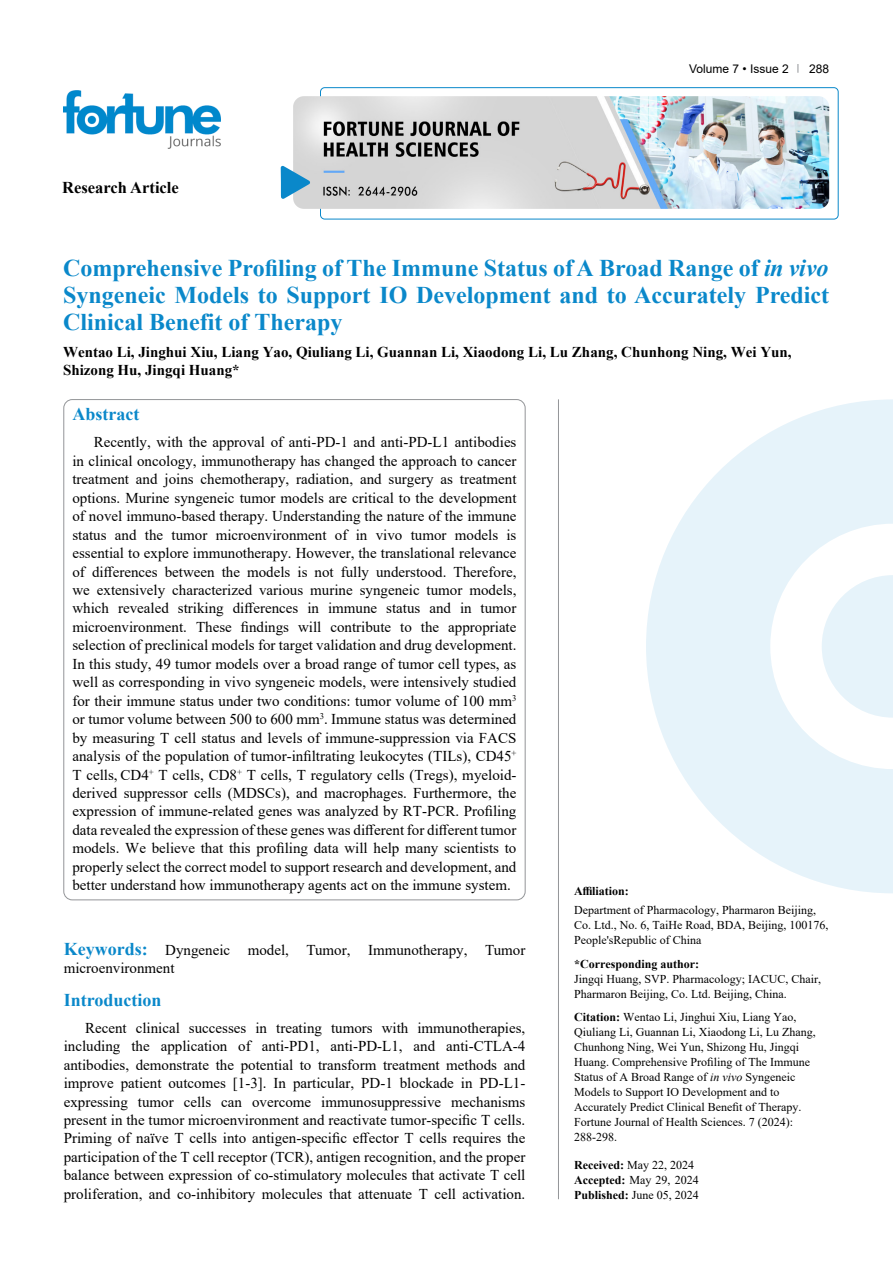
<style>
.page{position:relative;width:893px;height:1263px;background:#fff}
.page>*{position:absolute;margin:0;border:0;box-sizing:border-box;transform-origin:0 0}
.t1{font:700 24px/27px "Times New Roman";color:#0a88ca;text-align:justify}
.t2{font:700 18px "Times New Roman";color:#0a88ca}
.t3{font:700 16.5px "Times New Roman";color:#000}
.t4{font:15px/18.5px "Times New Roman";color:#000;text-align:justify}
.t5{font:700 15px/18.5px "Times New Roman";color:#000}
.t6{font:12px/15px "Times New Roman";color:#000}
.t7{font:700 12px "Times New Roman";color:#000}
.t8{font:12px "Arial";color:#000}
.s1{font-style:italic}
.s2{font-weight:700}
.s3{font-weight:700;font-size:18px;color:#0a88ca}
</style>
<div class="page">
<div style="left:320px;top:87px;width:518px;height:132px;border:1px solid #0a88ca;border-radius:4px"></div>
<img style="left:64px;top:90px;width:157px;height:59px">
<img style="left:293px;top:96px;width:536px;height:113px">
<svg style="left:281px;top:166px;width:29px;height:33px"></svg>
<svg style="left:646px;top:399px;width:247px;height:494px;fill:#e6f3fa"></svg>
<svg style="left:822px;top:575px;width:71px;height:143px"></svg>
<hr style="left:558px;top:399px;width:1px;height:800px;background:#939598">
<p class="t3" style="left:62px;top:175px;width:118px">Research Article</p>
<p class="t8" style="left:689px;top:60px;width:101px">Volume 7 • Issue 2</p>
<p class="t8" style="left:809px;top:60px;width:22px">288</p>
<h1 class="t1" style="left:63px;top:254px;width:768px">Comprehensive Profiling of The Immune Status ofA Broad Range of <span class="s1">in vivo </span>Syngeneic Models to Support IO Development and to Accurately Predict Clinical Benefit of Therapy</h1>
<p class="t5" style="left:63px;top:342px;width:730px">Wentao Li, Jinghui Xiu, Liang Yao, Qiuliang Li, Guannan Li, Xiaodong Li, Lu Zhang, Chunhong Ning, Wei Yun,<br>Shizong Hu, Jingqi Huang*</p>
<p class="t2" style="left:72px;top:401px;width:68px">Abstract</p>
<p class="t4" style="left:72px;top:433px;width:446px;text-indent:21px">Recently, with the approval of anti-PD-1 and anti-PD-L1 antibodies in clinical oncology, immunotherapy has changed the approach to cancer treatment and joins chemotherapy, radiation, and surgery as treatment options. Murine syngeneic tumor models are critical to the development of novel immuno-based therapy. Understanding the nature of the immune status and the tumor microenvironment of in vivo tumor models is essential to explore immunotherapy. However, the translational relevance of differences between the models is not fully understood. Therefore, we extensively characterized various murine syngeneic tumor models, which revealed striking differences in immune status and in tumor microenvironment. These findings will contribute to the appropriate selection of preclinical models for target validation and drug development.<br>In this study, 49 tumor models over a broad range of tumor cell types, as well as corresponding in vivo syngeneic models, were intensively studied for their immune status under two conditions: tumor volume of 100 mm<sup>3 </sup>or tumor volume between 500 to 600 mm<sup>3</sup>. Immune status was determined by measuring T cell status and levels of immune-suppression via FACS analysis of the population of tumor-infiltrating leukocytes (TILs), CD45<sup>+ </sup>T cells, CD4<sup>+</sup> T cells, CD8<sup>+</sup> T cells, T regulatory cells (Tregs), myeloid&shy;derived suppressor cells (MDSCs), and macrophages. Furthermore, the expression of immune-related genes was analyzed by RT-PCR. Profiling data revealed the expression of these genes was different for different tumor models. We believe that this profiling data will help many scientists to properly select the correct model to support research and development, and better understand how immunotherapy agents act on the immune system.</p>
<p class="t7" style="left:574px;top:882px;width:56px">Affiliation:</p>
<p class="t6" style="left:574px;top:902px;width:256px">Department of Pharmacology, Pharmaron Beijing,<br>Co. Ltd., No. 6, TaiHe Road, BDA, Beijing, 100176,<br>People'sRepublic of China</p>
<p class="t7" style="left:574px;top:955px;width:127px">*Corresponding author:</p>
<p class="t6" style="left:574px;top:971px;width:248px">Jingqi Huang, SVP. Pharmacology; IACUC, Chair,<br>Pharmaron Beijing, Co. Ltd. Beijing, China.</p>
<p class="t6" style="left:574px;top:1009px;width:243px"><span class="s2">Citation:</span> Wentao Li, Jinghui Xiu, Liang Yao, Qiuliang Li, Guannan Li, Xiaodong Li, Lu Zhang, Chunhong Ning, Wei Yun, Shizong Hu, Jingqi Huang. Comprehensive Profiling of The Immune Status of A Broad Range of <span class="s1">in vivo</span> Syngeneic Models to Support IO Development and to Accurately Predict Clinical Benefit of Therapy.<br>Fortune Journal of Health Sciences. 7 (2024):<br>288-298.</p>
<p class="t6" style="left:574px;top:1157px;width:126px"><span class="s2">Received:</span> May 22, 2024<br><span class="s2">Accepted:</span> May 29, 2024<br><span class="s2">Published:</span> June 05, 2024</p>
<p class="t4" style="left:64px;top:940px;width:463px"><span class="s3">Keywords:</span> Dyngeneic model, Tumor, Immunotherapy, Tumor microenvironment</p>
<p class="t2" style="left:64px;top:987px;width:99px">Introduction</p>
<p class="t4" style="left:64px;top:1018px;width:463px;text-indent:21px">Recent clinical successes in treating tumors with immunotherapies, including the application of anti-PD1, anti-PD-L1, and anti-CTLA-4 antibodies, demonstrate the potential to transform treatment methods and improve patient outcomes [1-3]. In particular, PD-1 blockade in PD-L1- expressing tumor cells can overcome immunosuppressive mechanisms present in the tumor microenvironment and reactivate tumor-specific T cells.<br>Priming of naïve T cells into antigen-specific effector T cells requires the participation of the T cell receptor (TCR), antigen recognition, and the proper balance between expression of co-stimulatory molecules that activate T cell proliferation, and co-inhibitory molecules that attenuate T cell activation.</p>
</div>
